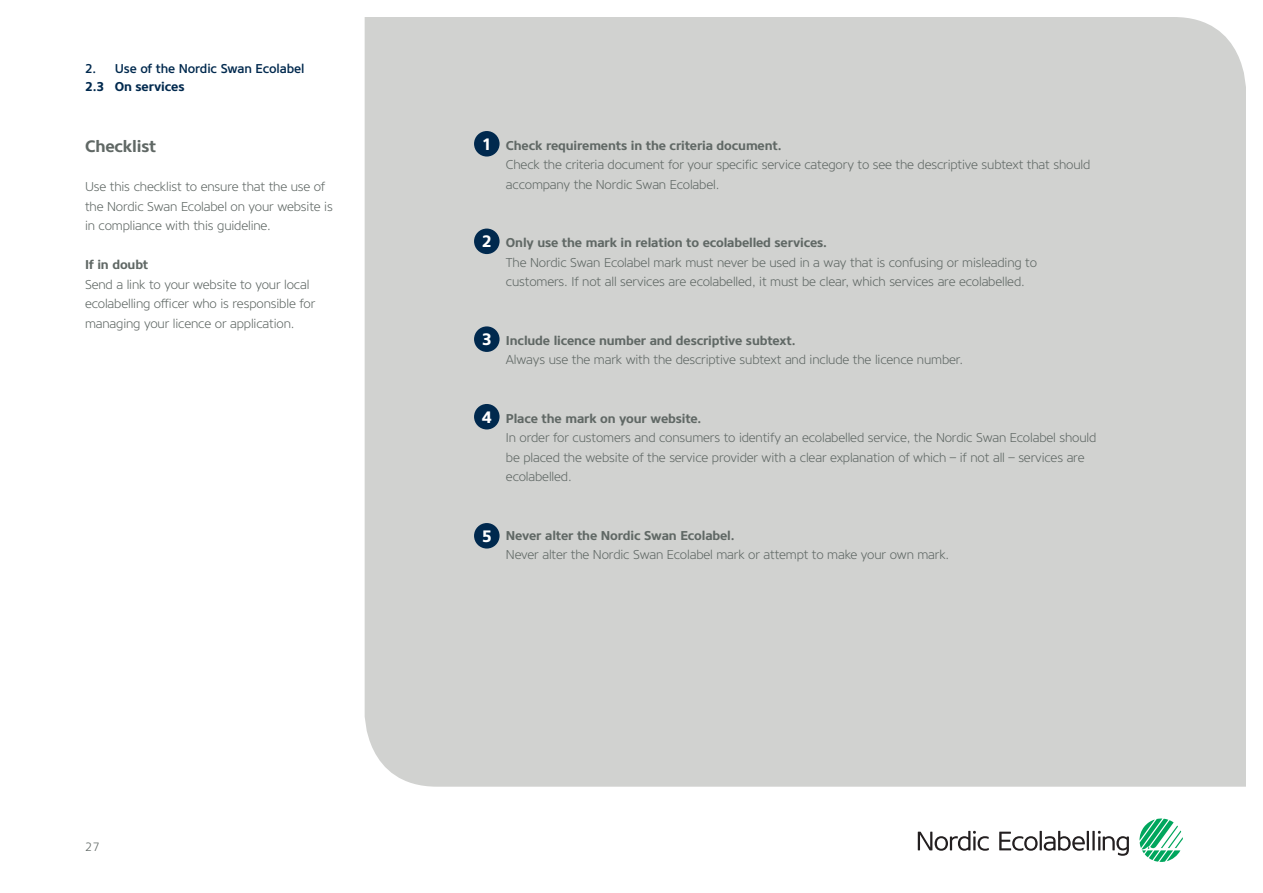
<style>
.page{position:relative;width:1263px;height:893px;background:#fff}
.page>*{position:absolute;margin:0;border:0;box-sizing:border-box;transform-origin:0 0}
.t1{font:700 16.5px "Core Sans NR65";letter-spacing:-.01em;color:#606865}
.t2{font:700 16.5px "Core Sans NR65";color:#fff}
.t3{font:300 12.75px/19.5px "Core Sans NR35";letter-spacing:-.01em;color:#606865}
.t4{font:700 12.75px "Core Sans NR65";letter-spacing:-.01em;color:#606865}
.t5{font:500 12.75px "Core Sans NR55";letter-spacing:-.01em;color:#00294e}
.t6{font:700 12.75px "Core Sans NR65";letter-spacing:-.01em;color:#00294e}
.t7{font:300 12px "Core Sans NR35";color:#606865}
</style>
<div class="page">
<svg style="left:1139px;top:818px;width:44px;height:44px"></svg>
<svg style="left:918px;top:831px;width:71px;height:20px"></svg>
<svg style="left:999px;top:831px;width:90px;height:20px"></svg>
<hr style="left:1092px;top:831px;width:3px;height:19px;background:#231f20">
<svg style="left:1098px;top:831px;width:31px;height:25px"></svg>
<div style="left:365px;top:17px;width:881px;height:770px;background:#d1d2d0"></div>
<div style="left:474px;top:131px;width:26px;height:26px;background:#00294e;border-radius:50%"></div>
<div style="left:474px;top:229px;width:26px;height:25px;background:#00294e;border-radius:50%"></div>
<div style="left:474px;top:326px;width:26px;height:26px;background:#00294e;border-radius:50%"></div>
<div style="left:474px;top:404px;width:26px;height:25px;background:#00294e;border-radius:50%"></div>
<div style="left:474px;top:523px;width:26px;height:26px;background:#00294e;border-radius:50%"></div>
<p class="t5" style="left:85px;top:60px;width:221px">2. Use of the Nordic Swan Ecolabel</p>
<p class="t6" style="left:85px;top:78px;width:101px">2.3 On services</p>
<p class="t1" style="left:85px;top:136px;width:73px">Checklist</p>
<p class="t3" style="left:85px;top:177px;width:249px">Use this checklist to ensure that the use of the Nordic Swan Ecolabel on your website is in compliance with this guideline.</p>
<p class="t4" style="left:85px;top:257px;width:65px">If in doubt</p>
<p class="t3" style="left:85px;top:275px;width:232px">Send a link to your website to your local ecolabelling officer who is responsible for managing your licence or application.</p>
<p class="t7" style="left:85px;top:839px;width:16px">27</p>
<p class="t2" style="left:482px;top:133px;width:12px">1</p>
<p class="t4" style="left:506px;top:137px;width:277px">Check requirements in the criteria document.</p>
<p class="t3" style="left:506px;top:155px;width:586px">Check the criteria document for your specific service category to see the descriptive subtext that should accompany the Nordic Swan Ecolabel.</p>
<p class="t2" style="left:482px;top:231px;width:12px">2</p>
<p class="t4" style="left:506px;top:234px;width:323px">Only use the mark in relation to ecolabelled services.</p>
<p class="t3" style="left:506px;top:252px;width:533px">The Nordic Swan Ecolabel mark must never be used in a way that is confusing or misleading to customers. If not all services are ecolabelled, it must be clear, which services are ecolabelled.</p>
<p class="t2" style="left:482px;top:329px;width:12px">3</p>
<p class="t4" style="left:506px;top:332px;width:291px">Include licence number and descriptive subtext.</p>
<p class="t3" style="left:506px;top:350px;width:459px">Always use the mark with the descriptive subtext and include the licence number.</p>
<p class="t2" style="left:482px;top:406px;width:12px">4</p>
<p class="t4" style="left:506px;top:410px;width:197px">Place the mark on your website.</p>
<p class="t3" style="left:506px;top:428px;width:592px">In order for customers and consumers to identify an ecolabelled service, the Nordic Swan Ecolabel should be placed the website of the service provider with a clear explanation of which – if not all – services are ecolabelled.</p>
<p class="t2" style="left:482px;top:525px;width:12px">5</p>
<p class="t4" style="left:506px;top:527px;width:230px">Never alter the Nordic Swan Ecolabel.</p>
<p class="t3" style="left:506px;top:545px;width:445px">Never alter the Nordic Swan Ecolabel mark or attempt to make your own mark.</p>
</div>
